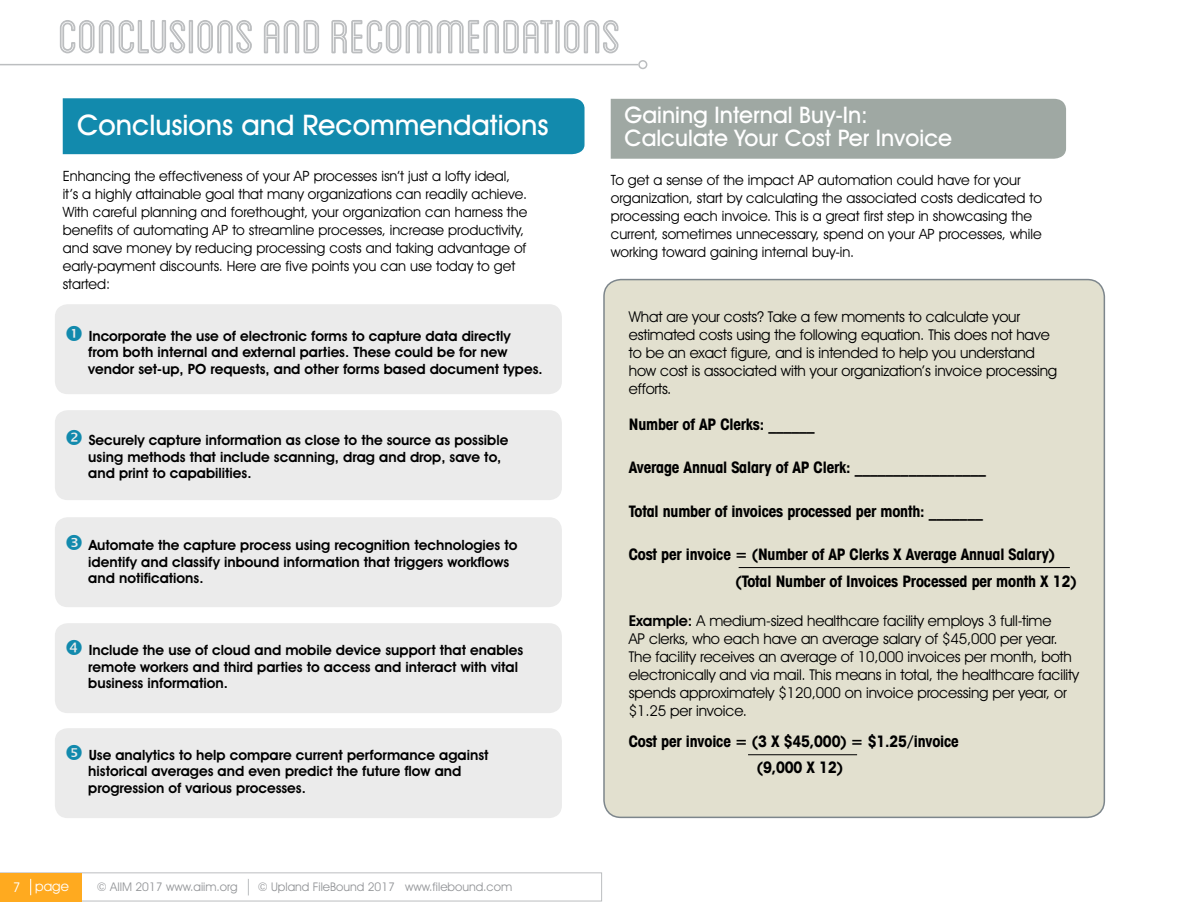
<style>
.page{position:relative;width:1188px;height:918px;background:#fff}
.page>*{position:absolute;margin:0;border:0;box-sizing:border-box;transform-origin:0 0}
.t1{font:67.5px "Blanch Caps Inline";letter-spacing:-.02em;color:#bcbec0}
.t2{font:500 28.5px "Avant Garde IT Cby BT";color:#fff}
.t3{font:500 22.95px/23px "Avant Garde IT Cby BT";color:#fff}
.t4{font:700 condensed 15.75px/26.5px "Avant Garde IT Cby BT";letter-spacing:-.01em;color:#000}
.t5{font:15px/18px "Avant Garde IT Cby BT";letter-spacing:-.01em;color:#000}
.t6{font:600 14.25px/16.5px "Avant Garde IT Cby BT";color:#000}
.t7{font:14.25px/18px "Avant Garde IT Cby BT";color:#000}
.t8{font:13.5px "Avant Garde IT Cby BT";color:#fff}
.t9{font:12px "Avant Garde IT Cby BT";color:#939598}
.s1{font-weight:600}
</style>
<div class="page">
<svg style="left:0;top:872px;width:602px;height:29px"></svg>
<div style="left:55px;top:410px;width:507px;height:90px;background:#ebebeb;border-radius:13px"></div>
<div style="left:55px;top:623px;width:507px;height:90px;background:#ebebeb;border-radius:13px"></div>
<div style="left:55px;top:728px;width:507px;height:90px;background:#ebebeb;border-radius:13px"></div>
<div style="left:55px;top:304px;width:507px;height:90px;background:#ebebeb;border-radius:13px"></div>
<div style="left:55px;top:517px;width:507px;height:90px;background:#ebebeb;border-radius:13px"></div>
<div style="left:63px;top:98px;width:522px;height:56px;background:#128aad"></div>
<div style="left:611px;top:99px;width:455px;height:60px;background:#9fa8a3"></div>
<hr style="left:0;top:64px;width:638px;height:1px;background:#bcbec0">
<div style="left:638px;top:60px;width:9px;height:9px;border:2px solid #bcbec0;border-radius:50%"></div>
<div style="left:604px;top:280px;width:500px;height:537px;background:#e2e0cf;border-radius:17px"></div>
<div style="left:603px;top:279px;width:502px;height:539px;border:2px solid #7d868c;border-radius:17px"></div>
<hr style="left:739px;top:567px;width:331px;height:1px;background:#000">
<hr style="left:748px;top:754px;width:109px;height:1px;background:#000">
<h1 class="t1" style="left:58px;top:6px;width:565px">Conclusions and Recommendations</h1>
<h2 class="t2" style="left:77px;top:108px;width:473px">Conclusions and Recommendations</h2>
<p class="t7" style="left:63px;top:167px;width:466px">Enhancing the effectiveness of your AP processes isn’t just a lofty ideal, it’s a highly attainable goal that many organizations can readily achieve.<br>With careful planning and forethought, your organization can harness the benefits of automating AP to streamline processes, increase productivity, and save money by reducing processing costs and taking advantage of early-payment discounts. Here are five points you can use today to get started:</p>
<p class="t6" style="left:88px;top:327px;width:456px">Incorporate the use of electronic forms to capture data directly from both internal and external parties. These could be for new vendor set-up, PO requests, and other forms based document types.</p>
<p class="t6" style="left:88px;top:432px;width:422px">Securely capture information as close to the source as possible using methods that include scanning, drag and drop, save to, and print to capabilities.</p>
<p class="t6" style="left:88px;top:537px;width:431px">Automate the capture process using recognition technologies to identify and classify inbound information that triggers workflows and notifications.</p>
<p class="t6" style="left:88px;top:642px;width:437px">Include the use of cloud and mobile device support that enables remote workers and third parties to access and interact with vital business information.</p>
<p class="t6" style="left:88px;top:746px;width:402px">Use analytics to help compare current performance against historical averages and even predict the future flow and progression of various processes.</p>
<p class="t8" style="left:13px;top:878px;width:58px">7 page</p>
<p class="t9" style="left:97px;top:879px;width:142px">© AIIM 2017 www.aiim.org</p>
<p class="t9" style="left:258px;top:879px;width:256px">© Upland FileBound 2017 www.filebound.com</p>
<h3 class="t3" style="left:624px;top:104px;width:329px">Gaining Internal Buy-In:<br>Calculate Your Cost Per Invoice</h3>
<p class="t7" style="left:611px;top:171px;width:433px">To get a sense of the impact AP automation could have for your organization, start by calculating the associated costs dedicated to processing each invoice. This is a great first step in showcasing the current, sometimes unnecessary, spend on your AP processes, while working toward gaining internal buy-in.</p>
<p class="t5" style="left:629px;top:308px;width:430px">What are your costs? Take a few moments to calculate your estimated costs using the following equation. This does not have to be an exact figure, and is intended to help you understand how cost is associated with your organization’s invoice processing efforts.</p>
<p class="t4" style="left:629px;top:411px;width:188px">Number of AP Clerks: ______</p>
<p class="t4" style="left:629px;top:454px;width:359px">Average Annual Salary of AP Clerk: _________________</p>
<p class="t4" style="left:629px;top:498px;width:356px">Total number of invoices processed per month: _______</p>
<p class="t4" style="left:736px;top:541px;width:342px;text-indent:-107px">Cost per invoice = (Number of AP Clerks X Average Annual Salary) (Total Number of Invoices Processed per month X 12)</p>
<p class="t5" style="left:629px;top:611px;width:452px"><span class="s1">Example:</span> A medium-sized healthcare facility employs 3 full-time<br>AP clerks, who each have an average salary of $45,000 per year.<br>The facility receives an average of 10,000 invoices per month, both electronically and via mail. This means in total, the healthcare facility spends approximately $120,000 on invoice processing per year, or $1.25 per invoice.</p>
<p class="t4" style="left:757px;top:728px;width:203px;text-indent:-129px">Cost per invoice = (3 X $45,000) = $1.25/invoice (9,000 X 12)</p>
</div>
